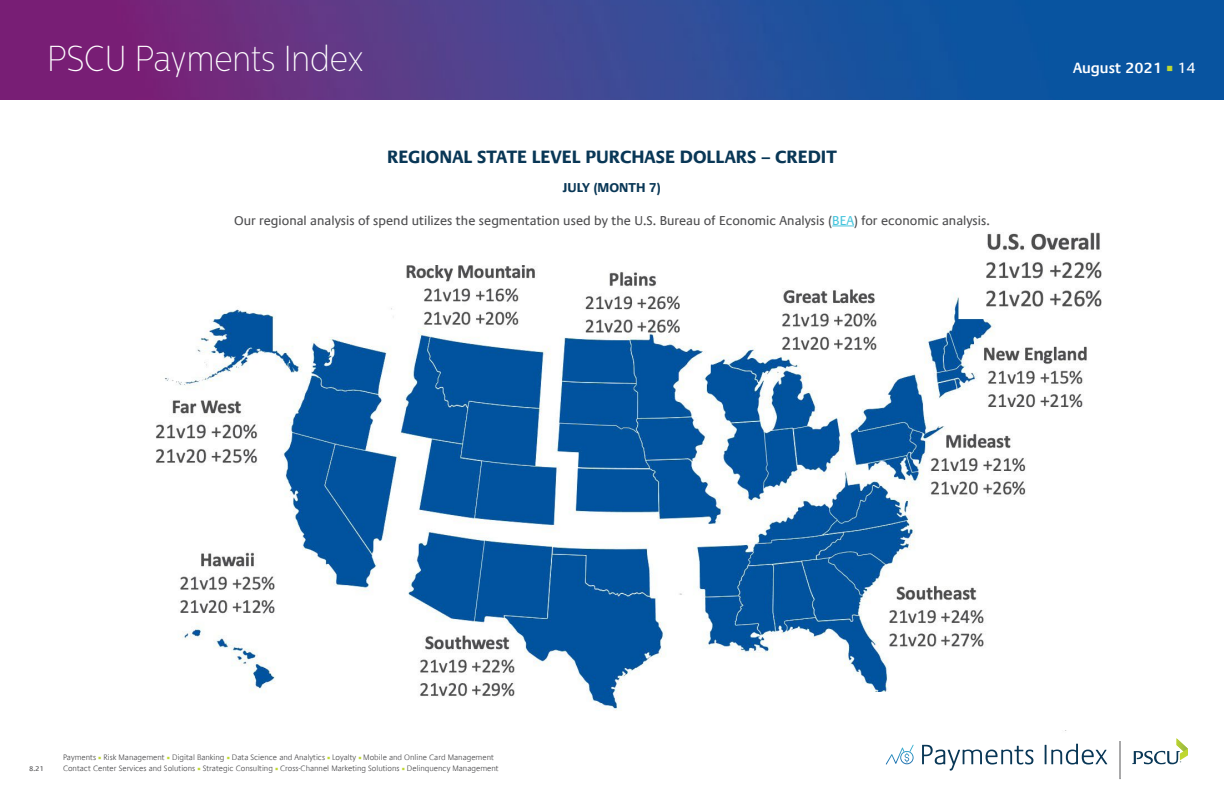
<style>
.page{position:relative;width:1224px;height:792px;background:#fff}
.page>*{position:absolute;margin:0;border:0;box-sizing:border-box;transform-origin:0 0}
.t1{font:100 36px "Centrale Sans Cnd";color:#fff}
.t2{font:700 18px "Praxis Com";color:#093756}
.t3{font:600 15px "Praxis Com";color:#fff}
.t4{font:13px "Praxis Com";color:#4d4d4f}
.t5{font:700 13px "Praxis Com";color:#093756}
.t6{font:300 8px "Praxis Com";color:#4d4d4f}
.t7{font:7px "Praxis Com";color:#4d4d4f}
.s1{color:#47c5dd}
.s2{font-family:"Minion Pro";font-weight:400;font-size:18px;color:#bfd730}
.s3{font-weight:400}
.s4{font-family:"Minion Pro";font-weight:400;color:#bfd730}
</style>
<div class="page">
<img style="left:0;top:0;width:1224px;height:100px">
<svg style="left:922px;top:745px;width:111px;height:26px"></svg>
<svg style="left:1045px;top:744px;width:62px;height:21px"></svg>
<svg style="left:1120px;top:741px;width:1px;height:38px"></svg>
<svg style="left:1132px;top:738px;width:56px;height:26px"></svg>
<svg style="left:886px;top:745px;width:28px;height:20px"></svg>
<img style="left:156px;top:232px;width:998px;height:509px">
<div style="left:100px;top:152px;width:810px;height:113px;background:#fff"></div>
<div style="left:850px;top:692px;width:286px;height:37px;background:#fff"></div>
<div style="left:80px;top:712px;width:574px;height:30px;background:#fff"></div>
<svg style="left:832px;top:226px;width:22px;height:1px"></svg>
<h1 class="t1" style="left:47px;top:38px;width:318px">PSCU Payments Index</h1>
<h2 class="t2" style="left:387px;top:146px;width:451px">REGIONAL STATE LEVEL PURCHASE DOLLARS – CREDIT</h2>
<h3 class="t5" style="left:563px;top:180px;width:100px">JULY (MONTH 7)</h3>
<h3 class="t4" style="left:234px;top:213px;width:757px">Our regional analysis of spend utilizes the segmentation used by the U.S. Bureau of Economic Analysis (<span class="s1">BEA</span>) for economic analysis.</h3>
<h3 class="t3" style="left:1073px;top:59px;width:124px">August 2021 <span class="s2">■</span> <span class="s3">14</span></h3>
<p class="t6" style="left:63px;top:753px;width:433px">Payments <span class="s4">■</span> Risk Management <span class="s4">■</span> Digital Banking <span class="s4">■</span> Data Science and Analytics <span class="s4">■</span> Loyalty <span class="s4">■</span> Mobile and Online Card Management</p>
<p class="t7" style="left:29px;top:765px;width:16px">8.21</p>
<p class="t6" style="left:63px;top:764px;width:437px">Contact Center Services and Solutions <span class="s4">■</span> Strategic Consulting <span class="s4">■</span> Cross-Channel Marketing Solutions <span class="s4">■</span> Delinquency Management</p>
</div>
